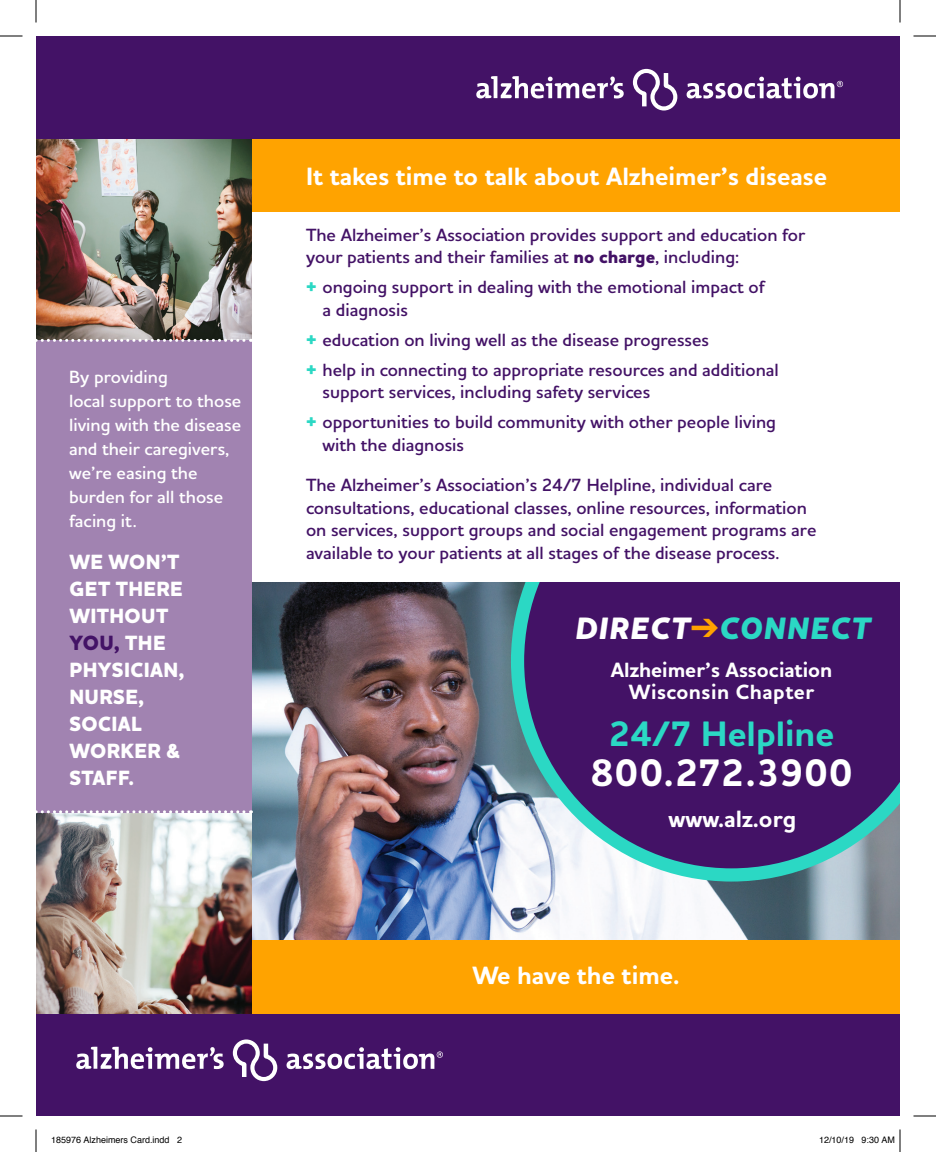
<style>
.page{position:relative;width:936px;height:1152px;background:#fff}
.page>*{position:absolute;margin:0;border:0;box-sizing:border-box;transform-origin:0 0}
.t1{font:700 39px "Houschka Alt Pro";letter-spacing:.025em;color:#fff}
.t2{font:700 36px "Houschka Alt Pro";color:#2bd8c4}
.t3{font:italic 800 31.5px "Houschka Alt Pro";letter-spacing:.03em;color:#2bd8c4}
.t4{font:700 25.5px "Houschka Alt Pro";color:#fff}
.t5{font:700 24px "Houschka Alt Pro";color:#fff}
.t6{font:800 21px/27px "Houschka Alt Pro";letter-spacing:.02em;color:#fff;scale:.95 1}
.t7{font:700 21px "Houschka Alt Pro";color:#fff}
.t8{font:700 21px "Houschka Alt Pro";letter-spacing:.025em;color:#fff}
.t9{font:800 21px "Houschka Alt Pro";letter-spacing:.02em;color:#431266;scale:.95 1}
.t10{font:600 18px "Houschka Alt Pro";color:#431266}
.t11{font:600 18px/24px "Houschka Alt Pro";color:#fff}
.t12{font:9px "Helvetica";color:#000}
.s1{color:#fff}
.s2{font-weight:800}
.s3{font-weight:800;color:#2bd8c4}
.s4{color:#ffa300}
</style>
<div class="page">
<div style="left:36px;top:36px;width:216px;height:978px;background:#a183b1"></div>
<div style="left:36px;top:1014px;width:864px;height:102px;background:#431266"></div>
<svg style="left:233px;top:1039px;width:44px;height:42px"></svg>
<svg style="left:76px;top:1047px;width:148px;height:22px"></svg>
<svg style="left:287px;top:1047px;width:156px;height:22px"></svg>
<img style="left:252px;top:582px;width:648px;height:359px">
<svg style="left:511px;top:582px;width:389px;height:300px;background:#503679"></svg>
<div style="left:252px;top:941px;width:648px;height:73px;background:#ffa300"></div>
<div style="left:252px;top:138px;width:648px;height:73px;background:#ffa300"></div>
<img style="left:36px;top:138px;width:216px;height:201px">
<img style="left:36px;top:813px;width:216px;height:201px">
<svg style="left:36px;top:339px;width:215px;height:3px"></svg>
<svg style="left:36px;top:810px;width:215px;height:3px"></svg>
<div style="left:36px;top:36px;width:864px;height:102px;background:#431266"></div>
<svg style="left:633px;top:69px;width:44px;height:42px"></svg>
<svg style="left:476px;top:76px;width:148px;height:22px"></svg>
<svg style="left:687px;top:77px;width:156px;height:22px"></svg>
<svg style="left:0;top:36px;width:22px;height:1px"></svg>
<svg style="left:914px;top:36px;width:22px;height:1px"></svg>
<svg style="left:0;top:1116px;width:22px;height:1px"></svg>
<svg style="left:914px;top:1116px;width:22px;height:1px"></svg>
<svg style="left:36px;top:0;width:1px;height:22px"></svg>
<svg style="left:36px;top:1130px;width:1px;height:22px"></svg>
<svg style="left:900px;top:0;width:1px;height:22px"></svg>
<svg style="left:899px;top:1130px;width:2px;height:22px"></svg>
<p class="t11" style="left:69px;top:364px;width:100px">By providing</p>
<p class="t11" style="left:69px;top:388px;width:174px">local support to those living with the disease</p>
<p class="t11" style="left:69px;top:436px;width:162px">and their caregivers,</p>
<p class="t11" style="left:69px;top:460px;width:130px">we’re easing the</p>
<p class="t11" style="left:69px;top:484px;width:156px">burden for all those</p>
<p class="t11" style="left:69px;top:508px;width:69px">facing it.</p>
<p class="t6" style="left:69px;top:549px;width:117px">WE WON’T</p>
<p class="t6" style="left:69px;top:576px;width:121px">GET THERE</p>
<p class="t6" style="left:69px;top:603px;width:106px">WITHOUT</p>
<p class="t9" style="left:69px;top:629px;width:103px">YOU, <span class="s1">THE</span></p>
<p class="t6" style="left:69px;top:657px;width:123px">PHYSICIAN,<br>NURSE,</p>
<p class="t6" style="left:69px;top:711px;width:78px">SOCIAL</p>
<p class="t6" style="left:69px;top:738px;width:118px">WORKER &amp;</p>
<p class="t6" style="left:69px;top:765px;width:70px">STAFF.</p>
<p class="t4" style="left:306px;top:160px;width:523px">It takes time to talk about Alzheimer’s disease</p>
<p class="t10" style="left:306px;top:223px;width:501px">The Alzheimer’s Association provides support and education for</p>
<p class="t10" style="left:306px;top:246px;width:435px">your patients and their families at <span class="s2">no charge</span>, including:</p>
<p class="t10" style="left:306px;top:276px;width:461px"><span class="s3">+</span> ongoing support in dealing with the emotional impact of</p>
<p class="t10" style="left:323px;top:298px;width:87px">a diagnosis</p>
<p class="t10" style="left:306px;top:328px;width:405px"><span class="s3">+</span> education on living well as the disease progresses</p>
<p class="t10" style="left:306px;top:358px;width:474px"><span class="s3">+</span> help in connecting to appropriate resources and additional</p>
<p class="t10" style="left:323px;top:381px;width:329px">support services, including safety services</p>
<p class="t10" style="left:306px;top:411px;width:472px"><span class="s3">+</span> opportunities to build community with other people living</p>
<p class="t10" style="left:323px;top:433px;width:143px">with the diagnosis</p>
<p class="t10" style="left:306px;top:474px;width:468px">The Alzheimer’s Association’s 24/7 Helpline, individual care</p>
<p class="t10" style="left:306px;top:496px;width:502px">consultations, educational classes, online resources, information</p>
<p class="t10" style="left:306px;top:519px;width:512px">on services, support groups and social engagement programs are</p>
<p class="t10" style="left:306px;top:541px;width:475px">available to your patients at all stages of the disease process.</p>
<p class="t3" style="left:575px;top:608px;width:297px"><span class="s1">DIRECT</span><span class="s4">➔</span>CONNECT</p>
<p class="t7" style="left:611px;top:656px;width:223px">Alzheimer’s Association</p>
<p class="t8" style="left:629px;top:679px;width:187px">Wisconsin Chapter</p>
<p class="t2" style="left:609px;top:710px;width:227px">24/7 Helpline</p>
<p class="t1" style="left:591px;top:748px;width:264px">800.272.3900</p>
<p class="t5" style="left:669px;top:803px;width:129px">www.alz.org</p>
<p class="t4" style="left:472px;top:959px;width:209px">We have the time.</p>
<p class="t12" style="left:51px;top:1133px;width:133px">185976 Alzheimers Card.indd 2</p>
<p class="t12" style="left:819px;top:1133px;width:78px">12/10/19 9:30 AM</p>
</div>
